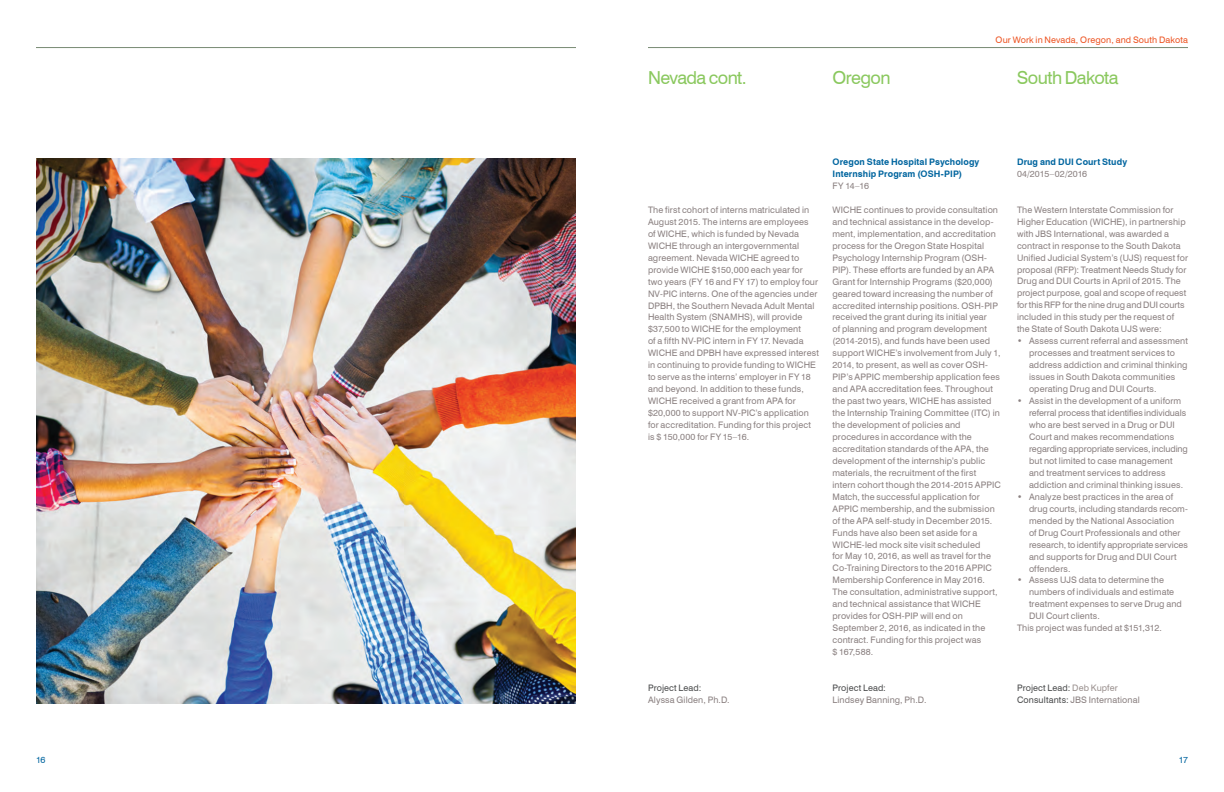
<style>
.page{position:relative;width:1224px;height:792px;background:#fff}
.page>*{position:absolute;margin:0;border:0;box-sizing:border-box;transform-origin:0 0}
.t1{font:17.9px "Swiss 721 BT";letter-spacing:-.03em;color:#8ac85e}
.Project_Lead{font:9px/12px "Swiss 721 BT";letter-spacing:.015em;color:#8b8181}
.TextHead{font:700 9px/12px "Swiss 721 BT";letter-spacing:.01em;color:#00659f}
.Project_Lead-2{font:9px "Swiss 721 BT";letter-spacing:.01em;color:#4b4c4d}
.HeaderR{font:9px "Swiss 721 BT";letter-spacing:.01em;color:#ed5422}
.t2{font:9px "Swiss 721 BT";color:#00659f}
.s1{color:#9b918f}
.s2{color:#4b4c4d}
</style>
<div class="page">
<hr style="left:36px;top:47px;width:540px;height:1px;background:#778a73">
<img style="left:36px;top:158px;width:540px;height:545px">
<hr style="left:648px;top:47px;width:540px;height:1px;background:#778a73">
<p class="HeaderR" style="left:996px;top:34px;width:194px">Our Work in Nevada, Oregon, and South Dakota</p>
<p class="t1" style="left:648px;top:66px;width:100px">Nevada cont.</p>
<p class="t1" style="left:832px;top:66px;width:60px">Oregon</p>
<p class="t1" style="left:1017px;top:66px;width:103px">South Dakota</p>
<p class="Project_Lead" style="left:648px;top:204px;width:172px">The first cohort of interns matriculated in August 2015. The interns are employees<br>of WICHE, which is funded by Nevada WICHE through an intergovernmental agreement. Nevada WICHE agreed to provide WICHE $150,000 each year for two years (FY 16 and FY 17) to employ four NV-PIC interns. One of the agencies under DPBH, the Southern Nevada Adult Mental Health System (SNAMHS), will provide $37,500 to WICHE for the employment<br>of a fifth NV-PIC intern in FY 17. Nevada WICHE and DPBH have expressed interest in continuing to provide funding to WICHE to serve as the interns’ employer in FY 18 and beyond. In addition to these funds, WICHE received a grant from APA for $20,000 to support NV-PIC’s application for accreditation. Funding for this project is $ 150,000 for FY 15–16.</p>
<p class="Project_Lead-2" style="left:648px;top:682px;width:55px">Project Lead:</p>
<p class="Project_Lead" style="left:648px;top:694px;width:83px">Alyssa Gilden, Ph.D.</p>
<p class="TextHead" style="left:833px;top:156px;width:148px">Oregon State Hospital Psychology<br>Internship Program (OSH-PIP)</p>
<p class="Project_Lead" style="left:833px;top:180px;width:38px">FY 14–16</p>
<p class="Project_Lead" style="left:832px;top:204px;width:170px">WICHE continues to provide consultation and technical assistance in the develop&shy;ment, implementation, and accreditation process for the Oregon State Hospital Psychology Internship Program (OSH-PIP). These efforts are funded by an APA Grant for Internship Programs ($20,000) geared toward increasing the number of accredited internship positions. OSH-PIP received the grant during its initial year<br>of planning and program development (2014-2015), and funds have been used support WICHE’s involvement from July 1, 2014, to present, as well as cover OSH-PIP’s APPIC membership application fees and APA accreditation fees. Throughout the past two years, WICHE has assisted the Internship Training Committee (ITC) in</p>
<p class="Project_Lead" style="left:832px;top:419px;width:170px">the development of policies and procedures in accordance with the accreditation standards of the APA, the development of the internship’s public materials, the recruitment of the first intern cohort though the 2014-2015 APPIC Match, the successful application for APPIC membership, and the submission of the APA self-study in December 2015.<br>Funds have also been set aside for a WICHE-led mock site visit scheduled<br>for May 10, 2016, as well as travel for the Co-Training Directors to the 2016 APPIC Membership Conference in May 2016.</p>
<p class="Project_Lead" style="left:832px;top:586px;width:167px">The consultation, administrative support,</p>
<p class="Project_Lead" style="left:832px;top:598px;width:154px">and technical assistance that WICHE provides for OSH-PIP will end on<br>September 2, 2016, as indicated in the contract. Funding for this project was $ 167,588.</p>
<p class="Project_Lead-2" style="left:832px;top:682px;width:55px">Project Lead:</p>
<p class="Project_Lead" style="left:832px;top:694px;width:95px">Lindsey Banning, Ph.D.</p>
<p class="TextHead" style="left:1017px;top:156px;width:112px">Drug and DUI Court Study</p>
<p class="Project_Lead" style="left:1017px;top:168px;width:72px">04/2015–02/2016</p>
<p class="Project_Lead" style="left:1017px;top:203px;width:172px">The Western Interstate Commission for Higher Education (WICHE), in partnership with JBS International, was awarded a contract in response to the South Dakota Unified Judicial System’s (UJS) request for proposal (RFP): Treatment Needs Study for Drug and DUI Courts in April of 2015. The project purpose, goal and scope of request for this RFP for the nine drug and DUI courts included in this study per the request of the State of South Dakota UJS were:</p>
<p class="Project_Lead" style="left:1029px;top:335px;width:160px;text-indent:-12px">• Assess current referral and assessment processes and treatment services to address addiction and criminal thinking issues in South Dakota communities operating Drug and DUI Courts.</p>
<p class="Project_Lead" style="left:1029px;top:395px;width:160px;text-indent:-12px">• Assist in the development of a uniform referral process that identifies individuals who are best served in a Drug or DUI Court and makes recommendations regarding appropriate services, including but not limited to case management and treatment services to address addiction and criminal thinking issues.</p>
<p class="Project_Lead" style="left:1029px;top:491px;width:160px;text-indent:-12px">• Analyze best practices in the area of drug courts, including standards recom&shy;mended by the National Association<br>of Drug Court Professionals and other research, to identify appropriate services and supports for Drug and DUI Court offenders.</p>
<p class="Project_Lead" style="left:1029px;top:574px;width:154px;text-indent:-12px">• Assess UJS data to determine the numbers of individuals and estimate treatment expenses to serve Drug and<br>DUI Court clients.</p>
<p class="Project_Lead" style="left:1017px;top:622px;width:146px">This project was funded at $151,312.</p>
<p class="Project_Lead-2" style="left:1017px;top:682px;width:102px">Project Lead: <span class="s1">Deb Kupfer</span></p>
<p class="Project_Lead" style="left:1017px;top:694px;width:124px"><span class="s2">Consultants:</span> JBS International</p>
<p class="t2" style="left:36px;top:754px;width:11px">16</p>
<p class="t2" style="left:1179px;top:754px;width:11px">17</p>
</div>
